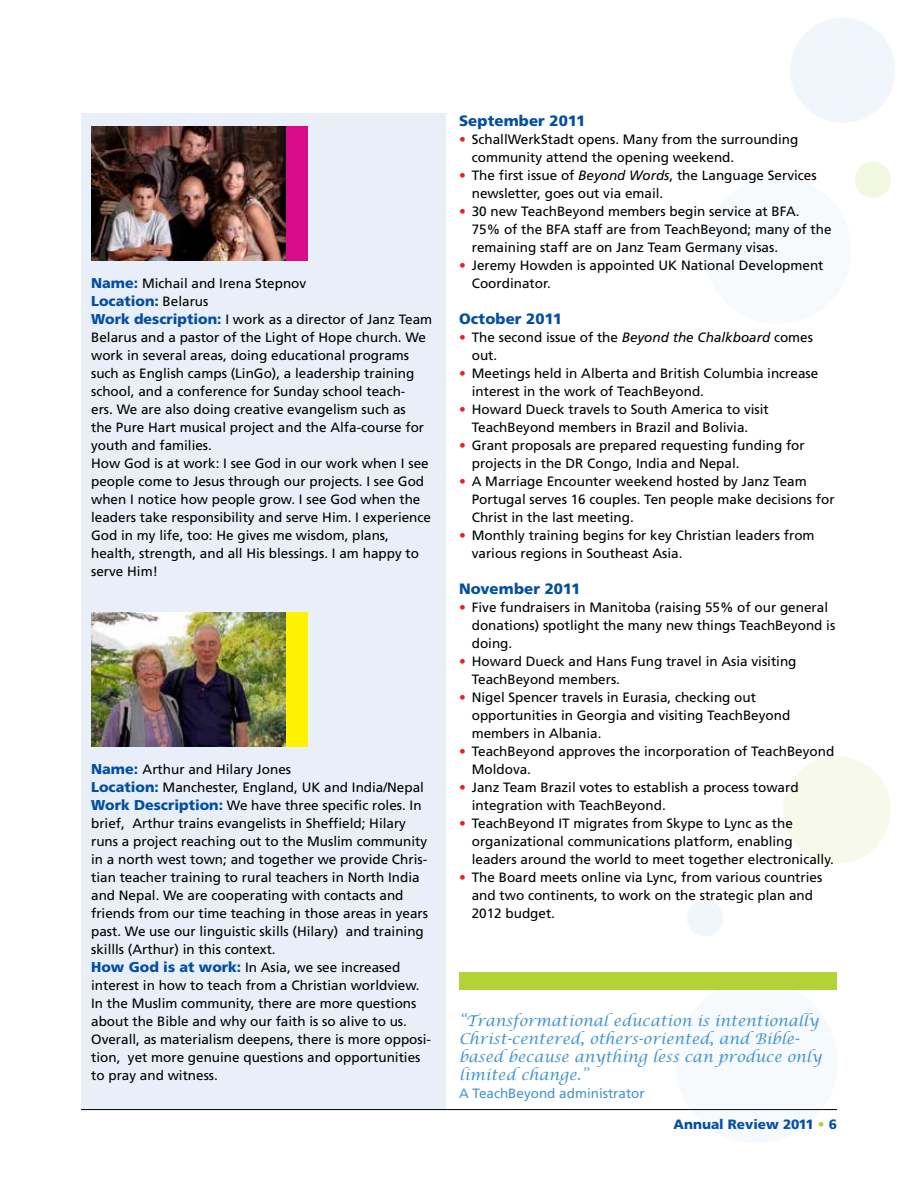
<style>
.page{position:relative;width:918px;height:1188px;background:#fff}
.page>*{position:absolute;margin:0;border:0;box-sizing:border-box;transform-origin:0 0}
.t1{font:italic 15px/18px "Lucida Calligraphy";color:#4495d1}
.t2{font:900 15px "Frutiger";letter-spacing:.01em;color:#034ea2}
.t3{font:900 14.25px "Frutiger";color:#034ea2}
.t4{font:13.5px/18px "Frutiger";color:#000}
.t5{font:13.5px "Frutiger";color:#4495d1}
.t6{font:900 13.5px "Frutiger";color:#034ea2}
.s1{font-weight:900;font-size:14.25px;color:#034ea2}
.s2{font-weight:400;font-size:13.5px;color:#000}
.s3{color:#ed1d24}
.s4{font-style:italic}
.s5{color:#b3d235}
</style>
<div class="page">
<div style="left:81px;top:113px;width:365px;height:997px;background:#e9eff8"></div>
<hr style="left:81px;top:1109px;width:756px;height:1px;background:#000">
<div style="left:676px;top:981px;width:161px;height:162px;background:#f6fafc;border-radius:50%"></div>
<div style="left:705px;top:177px;width:146px;height:147px;background:#f6fafc;border-radius:50%"></div>
<div style="left:788px;top:761px;width:98px;height:98px;background:#f7faeb;border-radius:50%"></div>
<div style="left:783px;top:756px;width:108px;height:108px;border:10px solid #b3d235;border-radius:50%"></div>
<div style="left:855px;top:162px;width:35px;height:35px;background:#f3f8e0;border-radius:50%"></div>
<div style="left:855px;top:162px;width:36px;height:36px;border:1px solid #b3d235;border-radius:50%"></div>
<div style="left:794px;top:22px;width:97px;height:97px;background:#f0f6fb;border-radius:50%"></div>
<div style="left:790px;top:18px;width:105px;height:105px;border:8px solid #4495d1;border-radius:50%"></div>
<div style="left:688px;top:901px;width:35px;height:35px;background:#f0f6fb;border-radius:50%"></div>
<div style="left:687px;top:900px;width:36px;height:36px;border:1px solid #4495d1;border-radius:50%"></div>
<div style="left:92px;top:126px;width:216px;height:135px;background:#d70b8c"></div>
<img style="left:92px;top:126px;width:194px;height:135px">
<div style="left:459px;top:972px;width:378px;height:18px;background:#b3d235"></div>
<div style="left:92px;top:612px;width:216px;height:135px;background:#fff200"></div>
<img style="left:92px;top:612px;width:194px;height:135px">
<p class="t4" style="left:91px;top:274px;width:217px"><span class="s1">Name:</span> Michail and Irena Stepnov</p>
<p class="t3" style="left:91px;top:292px;width:119px">Location: <span class="s2">Belarus</span></p>
<p class="t4" style="left:91px;top:310px;width:343px"><span class="s1">Work description:</span> I work as a director of Janz Team Belarus and a pastor of the Light of Hope church. We work in several areas, doing educational programs such as English camps (LinGo), a leadership training school, and a conference for Sunday school teach-<br>ers. We are also doing creative evangelism such as<br>the Pure Hart musical project and the Alfa-course for youth and families.<br>How God is at work: I see God in our work when I see people come to Jesus through our projects. I see God when I notice how people grow. I see God when the leaders take responsibility and serve Him. I experience God in my life, too: He gives me wisdom, plans, health, strength, and all His blessings. I am happy to serve Him!</p>
<p class="t4" style="left:91px;top:760px;width:341px"><span class="s1">Name:</span> Arthur and Hilary Jones<br><span class="s1">Location:</span> Manchester, England, UK and India/Nepal <span class="s1">Work Description:</span> We have three specific roles. In brief, Arthur trains evangelists in Sheffield; Hilary runs a project reaching out to the Muslim community in a north west town; and together we provide Chris&shy;tian teacher training to rural teachers in North India and Nepal. We are cooperating with contacts and friends from our time teaching in those areas in years past. We use our linguistic skills (Hilary) and training skillls (Arthur) in this context.<br><span class="s1">How God is at work:</span> In Asia, we see increased interest in how to teach from a Christian worldview.<br>In the Muslim community, there are more questions about the Bible and why our faith is so alive to us.<br>Overall, as materialism deepens, there is more opposi&shy;tion, yet more genuine questions and opportunities to pray and witness.</p>
<p class="t2" style="left:459px;top:112px;width:128px">September 2011</p>
<p class="t4" style="left:472px;top:130px;width:328px;text-indent:-13px"><span class="s3">•</span> SchallWerkStadt opens. Many from the surrounding community attend the opening weekend.</p>
<p class="t4" style="left:472px;top:166px;width:346px;text-indent:-13px"><span class="s3">•</span> The first issue of <span class="s4">Beyond Words</span>, the Language Services newsletter, goes out via email.</p>
<p class="t4" style="left:472px;top:202px;width:361px;text-indent:-13px"><span class="s3">•</span> 30 new TeachBeyond members begin service at BFA.<br>75% of the BFA staff are from TeachBeyond; many of the remaining staff are on Janz Team Germany visas.</p>
<p class="t4" style="left:472px;top:256px;width:353px;text-indent:-13px"><span class="s3">•</span> Jeremy Howden is appointed UK National Development<br>Coordinator.</p>
<p class="t2" style="left:459px;top:310px;width:104px">October 2011</p>
<p class="t4" style="left:472px;top:328px;width:343px;text-indent:-13px"><span class="s3">•</span> The second issue of the <span class="s4">Beyond the Chalkboard</span> comes out.</p>
<p class="t4" style="left:472px;top:364px;width:348px;text-indent:-13px"><span class="s3">•</span> Meetings held in Alberta and British Columbia increase interest in the work of TeachBeyond.</p>
<p class="t4" style="left:459px;top:400px;width:311px;text-align:center"><span class="s3">•</span> Howard Dueck travels to South America to visit<br>TeachBeyond members in Brazil and Bolivia.</p>
<p class="t4" style="left:472px;top:436px;width:335px;text-indent:-13px"><span class="s3">•</span> Grant proposals are prepared requesting funding for projects in the DR Congo, India and Nepal.</p>
<p class="t4" style="left:472px;top:472px;width:364px;text-indent:-13px"><span class="s3">•</span> A Marriage Encounter weekend hosted by Janz Team<br>Portugal serves 16 couples. Ten people make decisions for<br>Christ in the last meeting.</p>
<p class="t4" style="left:472px;top:526px;width:344px;text-indent:-13px"><span class="s3">•</span> Monthly training begins for key Christian leaders from various regions in Southeast Asia.</p>
<p class="t2" style="left:459px;top:580px;width:123px">November 2011</p>
<p class="t4" style="left:472px;top:598px;width:365px;text-indent:-13px"><span class="s3">•</span> Five fundraisers in Manitoba (raising 55% of our general donations) spotlight the many new things TeachBeyond is doing.</p>
<p class="t4" style="left:472px;top:652px;width:326px;text-indent:-13px"><span class="s3">•</span> Howard Dueck and Hans Fung travel in Asia visiting<br>TeachBeyond members.</p>
<p class="t4" style="left:472px;top:688px;width:320px;text-indent:-13px"><span class="s3">•</span> Nigel Spencer travels in Eurasia, checking out opportunities in Georgia and visiting TeachBeyond members in Albania.</p>
<p class="t4" style="left:472px;top:742px;width:364px;text-indent:-13px"><span class="s3">•</span> TeachBeyond approves the incorporation of TeachBeyond<br>Moldova.</p>
<p class="t4" style="left:472px;top:778px;width:328px;text-indent:-13px"><span class="s3">•</span> Janz Team Brazil votes to establish a process toward integration with TeachBeyond.</p>
<p class="t4" style="left:472px;top:814px;width:364px;text-indent:-13px"><span class="s3">•</span> TeachBeyond IT migrates from Skype to Lync as the organizational communications platform, enabling leaders around the world to meet together electronically.</p>
<p class="t4" style="left:472px;top:868px;width:352px;text-indent:-13px"><span class="s3">•</span> The Board meets online via Lync, from various countries and two continents, to work on the strategic plan and<br>2012 budget.</p>
<p class="t1" style="left:459px;top:1012px;width:364px">“Transformational education is intentionally Christ-centered, others-oriented, and Bible&shy;based because anything less can produce only limited change.”</p>
<p class="t5" style="left:459px;top:1085px;width:187px">A TeachBeyond administrator</p>
<p class="t6" style="left:674px;top:1117px;width:165px">Annual Review 2011 <span class="s5">•</span> 6</p>
</div>
